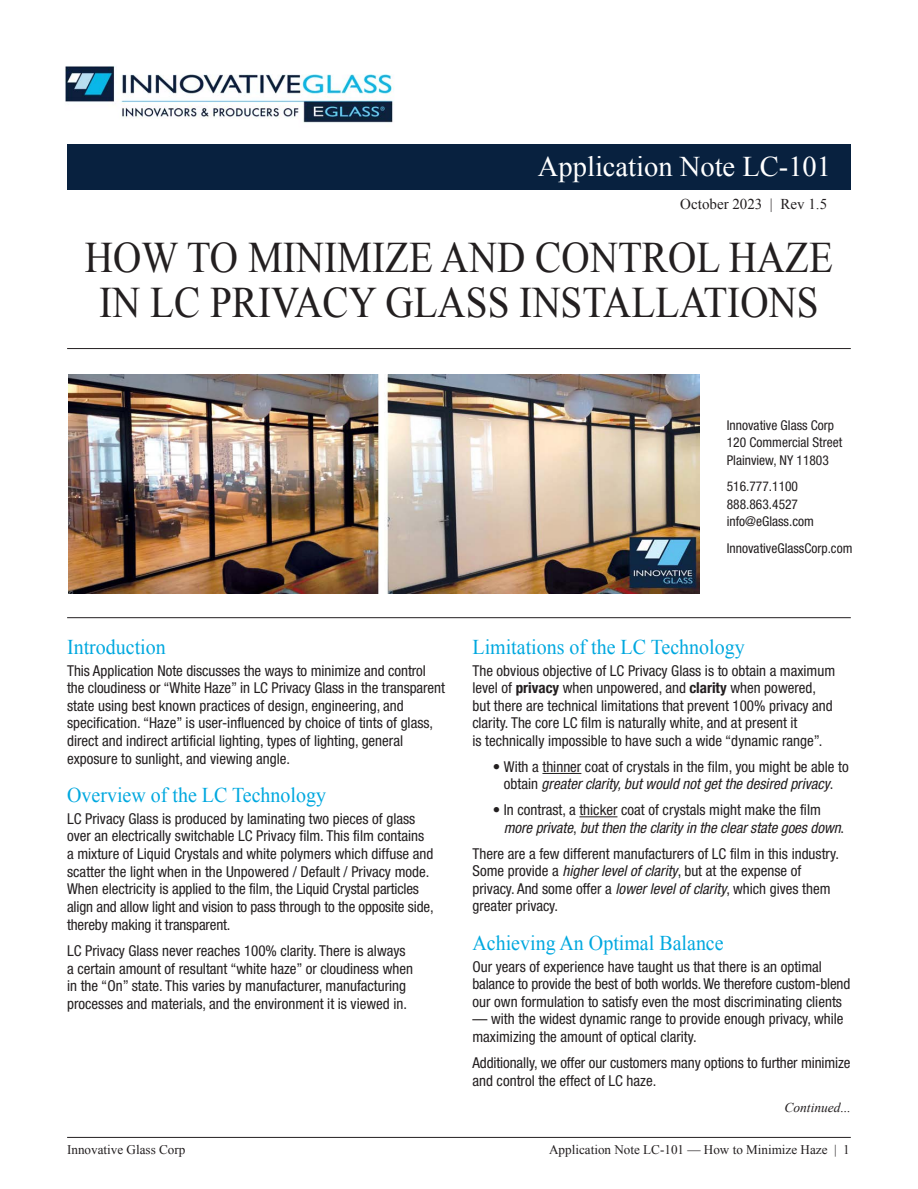
<style>
.page{position:relative;width:918px;height:1189px;background:#fff}
.page>*{position:absolute;margin:0;border:0;box-sizing:border-box;transform-origin:0 0}
.t1{font:43.5px/45px "Times New Roman";color:#231f20;text-align:center;scale:.9 1}
.t2{font:28.5px "Times New Roman";color:#fff}
.t3{font:21px "Times New Roman";color:#00a8df;scale:.95 1}
.t4{font:condensed 15px/17.7px "Helvetica Neue";color:#231f20}
.t5{font:15px "Times New Roman";color:#231f20}
.t6{font:condensed 13.5px/17.7px "Helvetica Neue";color:#231f20}
.t7{font:italic 13.5px "Times New Roman";color:#231f20}
.t8{font:13.2px "Times New Roman";color:#231f20}
.s1{font-weight:700}
.s2{font-style:italic}
</style>
<div class="page">
<hr style="left:542px;top:773px;width:39px;height:1px;background:#231f20">
<hr style="left:579px;top:816px;width:38px;height:1px;background:#231f20">
<img style="left:65px;top:66px;width:329px;height:57px">
<div style="left:67px;top:144px;width:783px;height:46px;background:#08213f"></div>
<img style="left:69px;top:374px;width:630px;height:219px">
<hr style="left:67px;top:1136px;width:783px;height:1px;background:#231f20">
<hr style="left:67px;top:617px;width:783px;height:1px;background:#231f20">
<hr style="left:67px;top:348px;width:783px;height:1px;background:#231f20">
<h2 class="t2" style="left:538px;top:147px;width:294px">Application Note LC-101</h2>
<p class="t5" style="left:680px;top:193px;width:148px">October 2023 | Rev 1.5</p>
<h1 class="t1" style="left:85px;top:234px;width:832px">HOW TO MINIMIZE AND CONTROL HAZE<br>IN LC PRIVACY GLASS INSTALLATIONS</h1>
<p class="t6" style="left:726px;top:416px;width:117px">Innovative Glass Corp<br>120 Commercial Street<br>Plainview, NY 11803</p>
<p class="t6" style="left:726px;top:477px;width:89px">516.777.1100<br>888.863.4527 info@eGlass.com</p>
<p class="t6" style="left:726px;top:539px;width:127px">InnovativeGlassCorp.com</p>
<h3 class="t3" style="left:67px;top:633px;width:105px">Introduction</h3>
<p class="t4" style="left:67px;top:661px;width:379px">This Application Note discusses the ways to minimize and control the cloudiness or “White Haze” in LC Privacy Glass in the transparent state using best known practices of design, engineering, and specification. “Haze” is user-influenced by choice of tints of glass, direct and indirect artificial lighting, types of lighting, general exposure to sunlight, and viewing angle.</p>
<h3 class="t3" style="left:67px;top:781px;width:274px">Overview of the LC Technology</h3>
<p class="t4" style="left:67px;top:809px;width:368px">LC Privacy Glass is produced by laminating two pieces of glass over an electrically switchable LC Privacy film. This film contains a mixture of Liquid Crystals and white polymers which diffuse and scatter the light when in the Unpowered / Default / Privacy mode.<br>When electricity is applied to the film, the Liquid Crystal particles align and allow light and vision to pass through to the opposite side, thereby making it transparent.</p>
<p class="t4" style="left:67px;top:941px;width:347px">LC Privacy Glass never reaches 100% clarity. There is always a certain amount of resultant “white haze” or cloudiness when in the “On” state. This varies by manufacturer, manufacturing processes and materials, and the environment it is viewed in.</p>
<h3 class="t3" style="left:472px;top:633px;width:288px">Limitations of the LC Technology</h3>
<p class="t4" style="left:472px;top:661px;width:364px">The obvious objective of LC Privacy Glass is to obtain a maximum level of <span class="s1">privacy</span> when unpowered, and <span class="s1">clarity</span> when powered, but there are technical limitations that prevent 100% privacy and clarity. The core LC film is naturally white, and at present it<br>is technically impossible to have such a wide “dynamic range”.</p>
<p class="t4" style="left:492px;top:757px;width:357px;text-align:center">• With a thinner coat of crystals in the film, you might be able to o b t a i n <span class="s2">greaterclarity,butwould notgetthedesired privacy</span>.</p>
<p class="t4" style="left:503px;top:800px;width:342px;text-indent:-11px">• In contrast, a thicker coat of crystals might make the film <span class="s2">moreprivate</span>, <span class="s2">butthentheclarityintheclearstategoesdown</span>.</p>
<p class="t4" style="left:472px;top:844px;width:368px">There are a few different manufacturers of LC film in this industry.<br>Some provide a <span class="s2">higherlevelofclarity</span>, but at the expense of privacy. And some offer a <span class="s2">lowerlevelofclarity</span>, which gives them greater privacy.</p>
<h3 class="t3" style="left:472px;top:928px;width:266px">Achieving An Optimal Balance</h3>
<p class="t4" style="left:472px;top:957px;width:379px">Our years of experience have taught us that there is an optimal balance to provide the best of both worlds. We therefore custom-blend our own formulation to satisfy even the most discriminating clients</p>
<p class="t4" style="left:472px;top:1010px;width:372px">— with the widest dynamic range to provide enough privacy, while maximizing the amount of optical clarity.</p>
<p class="t4" style="left:472px;top:1053px;width:379px">Additionally, we offer our customers many options to further minimize and control the effect of LC haze.</p>
<p class="t7" style="left:784px;top:1097px;width:68px">Continued...</p>
<p class="t8" style="left:67px;top:1140px;width:120px">Innovative Glass Corp</p>
<p class="t8" style="left:549px;top:1140px;width:302px">Application Note LC-101 — How to Minimize Haze | 1</p>
</div>
